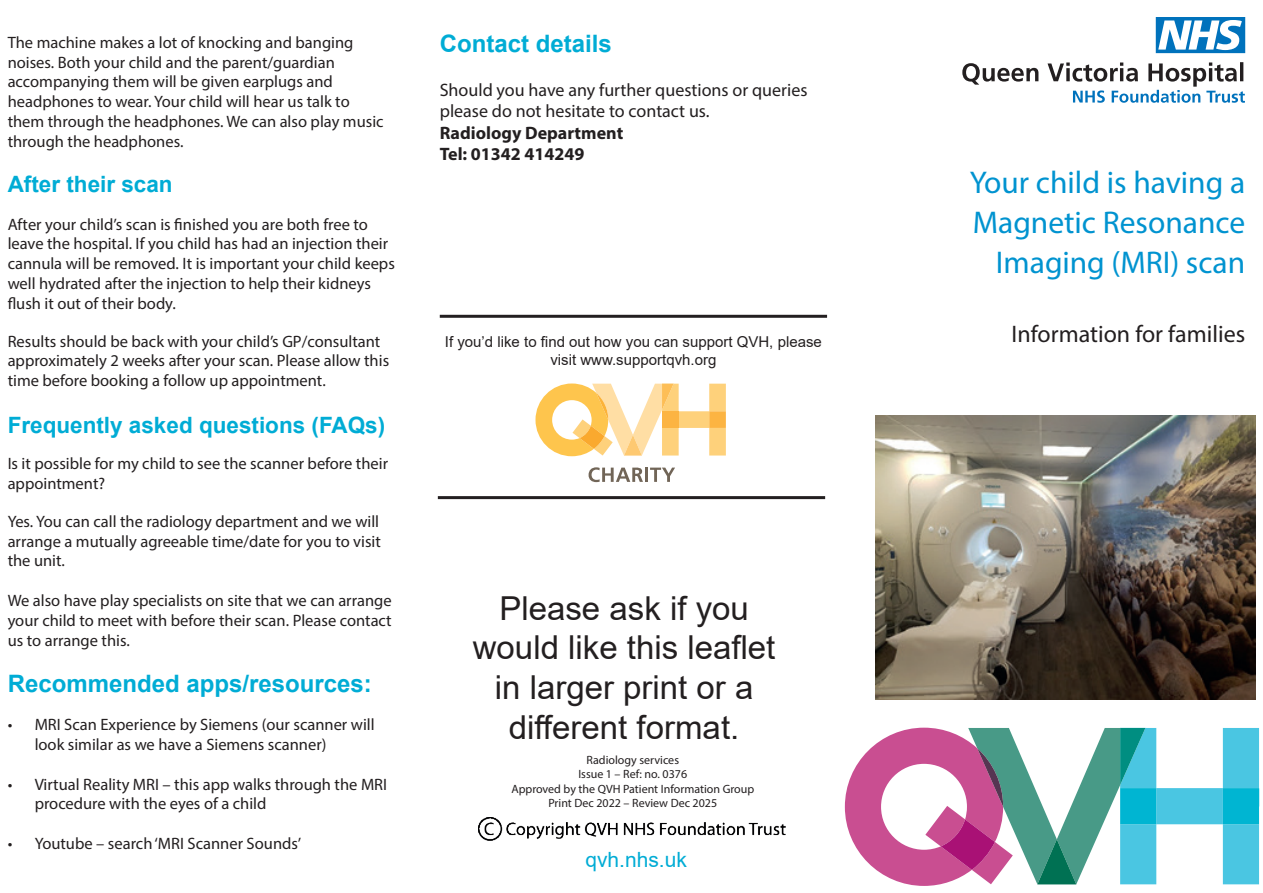
<style>
.page{position:relative;width:1263px;height:893px;background:#fff}
.page>*{position:absolute;margin:0;border:0;box-sizing:border-box;transform-origin:0 0}
.t1{font:33px/39.6px "Arial";color:#231f20;text-align:center}
.t2{font:31.5px/40.3px "Myriad Pro";color:#0093d0;text-align:right}
.t3{font:700 24px "Arial";color:#00acd5}
.t4{font:24px "Myriad Pro";color:#231f20}
.t5{font:700 22.5px "Arial";color:#00acd5}
.t6{font:21px "Arial";color:#00acd5}
.t7{font:18px/21.6px "Myriad Pro";color:#231f20}
.t8{font:700 18px/21.6px "Myriad Pro";color:#231f20}
.t9{font:16.5px/19.8px "Myriad Pro";color:#231f20}
.t10{font:15px/18px "Arial";color:#231f20;text-align:center}
.t11{font:12px/14.4px "Myriad Pro";color:#231f20;text-align:center}
</style>
<div class="page">
<img style="left:478px;top:817px;width:308px;height:24px">
<svg style="left:845px;top:728px;width:414px;height:158px"></svg>
<svg style="left:962px;top:62px;width:283px;height:41px"></svg>
<svg style="left:1156px;top:17px;width:89px;height:36px"></svg>
<img style="left:876px;top:415px;width:379px;height:285px">
<svg style="left:535px;top:383px;width:191px;height:73px"></svg>
<svg style="left:589px;top:467px;width:54px;height:15px"></svg>
<hr style="left:645px;top:468px;width:3px;height:14px;background:#716557">
<svg style="left:650px;top:468px;width:25px;height:14px"></svg>
<hr style="left:440px;top:315px;width:387px;height:3px;background:#231f20">
<hr style="left:438px;top:496px;width:387px;height:3px;background:#231f20">
<p class="t9" style="left:8px;top:32px;width:377px">The machine makes a lot of knocking and banging noises. Both your child and the parent/guardian accompanying them will be given earplugs and headphones to wear. Your child will hear us talk to them through the headphones. We can also play music through the headphones.</p>
<h3 class="t5" style="left:8px;top:168px;width:167px">After their scan</h3>
<p class="t9" style="left:8px;top:214px;width:389px">After your child’s scan is finished you are both free to leave the hospital. If you child has had an injection their cannula will be removed. It is important your child keeps well hydrated after the injection to help their kidneys flush it out of their body.</p>
<p class="t9" style="left:8px;top:331px;width:383px">Results should be back with your child’s GP/consultant approximately 2 weeks after your scan. Please allow this time before booking a follow up appointment.</p>
<h3 class="t5" style="left:8px;top:409px;width:379px">Frequently asked questions (FAQs)</h3>
<p class="t9" style="left:8px;top:453px;width:382px">Is it possible for my child to see the scanner before their appointment?</p>
<p class="t9" style="left:8px;top:511px;width:375px;text-align:justify">Yes. You can call the radiology department and we will arrange a mutually agreeable time/date for you to visit the unit.</p>
<p class="t9" style="left:8px;top:590px;width:385px;text-align:justify">We also have play specialists on site that we can arrange your child to meet with before their scan. Please contact us to arrange this.</p>
<h3 class="t3" style="left:8px;top:667px;width:366px">Recommended apps/resources:</h3>
<p class="t9" style="left:35px;top:714px;width:341px;text-indent:-27px">• MRI Scan Experience by Siemens (our scanner will look similar as we have a Siemens scanner)</p>
<p class="t9" style="left:35px;top:774px;width:354px;text-indent:-27px">• Virtual Reality MRI – this app walks through the MRI procedure with the eyes of a child</p>
<p class="t9" style="left:8px;top:833px;width:295px">• Youtube – search ‘MRI Scanner Sounds’</p>
<h3 class="t3" style="left:440px;top:27px;width:174px">Contact details</h3>
<p class="t7" style="left:440px;top:78px;width:369px">Should you have any further questions or queries please do not hesitate to contact us.</p>
<p class="t8" style="left:440px;top:121px;width:185px">Radiology Department<br>Tel: 01342 414249</p>
<p class="t10" style="left:445px;top:333px;width:378px">If you’d like to find out how you can support QVH, please visit www.supportqvh.org</p>
<h1 class="t1" style="left:473px;top:588px;width:304px">Please ask if you would like this leaflet in larger print or a different format.</h1>
<p class="t11" style="left:511px;top:752px;width:244px">Radiology services<br>Issue 1 – Ref: no. 0376<br>Approved by the QVH Patient Information Group<br>Print Dec 2022 – Review Dec 2025</p>
<p class="t6" style="left:585px;top:845px;width:103px">qvh.nhs.uk</p>
<h2 class="t2" style="left:970px;top:161px;width:277px">Your child is having a<br>Magnetic Resonance<br>Imaging (MRI) scan</h2>
<h3 class="t4" style="left:1012px;top:320px;width:235px">Information for families</h3>
</div>
